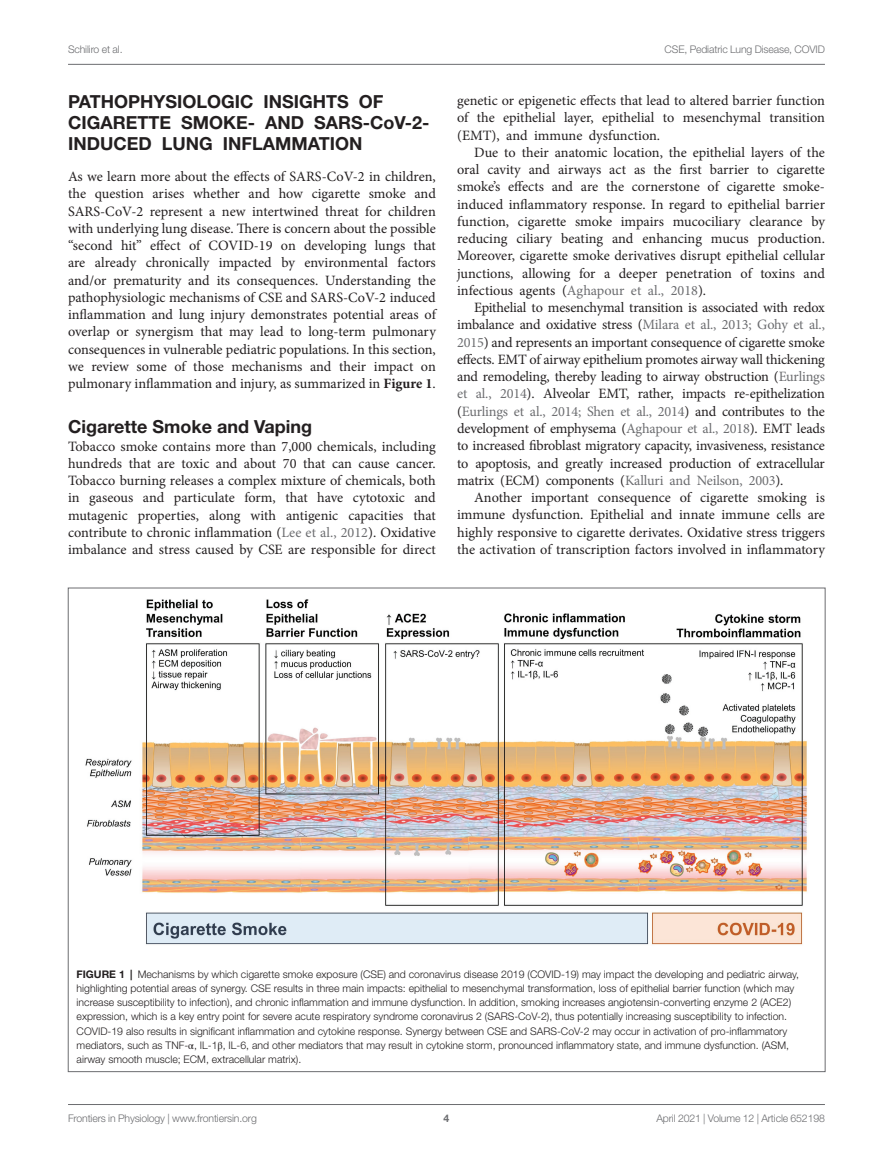
<style>
.page{position:relative;width:893px;height:1170px;background:#fff}
.page>*{position:absolute;margin:0;border:0;box-sizing:border-box;transform-origin:0 0}
.HEAD_1{font:700 18px/21px "Helvetica Neue LT Std";color:#231f20}
.HEAD_2{font:700 18px "Helvetica Neue LT Std";color:#231f20}
.TEXT{font:14.25px/17.2px "Minion Pro";letter-spacing:-.01em;color:#231f20;text-align:justify}
.TEXT_FLUSH{font:14.25px/17.2px "Minion Pro";color:#231f20;text-align:justify}
.FIG_LEG{font:300 10.5px/14.2px "Helvetica Neue LT Std";color:#231f20}
.t1{font:300 10.5px "Helvetica Neue LT Std";letter-spacing:-.015em;color:#6c6d70}
.t2{font:700 10.5px "Helvetica Neue LT Std";color:#6c6d70}
.s1{font-weight:700}
.s2{color:#6c6d70}
.s3{font-family:"STIX General";font-weight:400}
</style>
<div class="page">
<hr style="left:68px;top:64px;width:757px;height:1px;background:#6c6d70">
<hr style="left:68px;top:1104px;width:757px;height:1px;background:#6c6d70">
<img style="left:85px;top:599px;width:722px;height:346px">
<p class="t1" style="left:68px;top:42px;width:56px">Schiliro et al.</p>
<p class="t1" style="left:665px;top:42px;width:162px">CSE, Pediatric Lung Disease, COVID</p>
<p class="HEAD_1" style="left:68px;top:90px;width:363px">PATHOPHYSIOLOGIC INSIGHTS OF<br>CIGARETTE SMOKE‐ AND SARS-CoV-2-<br>INDUCED LUNG INFLAMMATION</p>
<p class="TEXT_FLUSH" style="left:68px;top:168px;width:369px">As we learn more about the effects of SARS-CoV-2 in children, the question arises whether and how cigarette smoke and SARS-CoV-2 represent a new intertwined threat for children with underlying lung disease. There is concern about the possible “second hit” effect of COVID-19 on developing lungs that are already chronically impacted by environmental factors and/or prematurity and its consequences. Understanding the pathophysiologic mechanisms of CSE and SARS-CoV-2 induced inflammation and lung injury demonstrates potential areas of overlap or synergism that may lead to long-term pulmonary consequences in vulnerable pediatric populations. In this section, we review some of those mechanisms and their impact on pulmonary inflammation and injury, as summarized in <span class="s1">Figure 1</span>.</p>
<p class="HEAD_2" style="left:68px;top:415px;width:245px">Cigarette Smoke and Vaping</p>
<p class="TEXT_FLUSH" style="left:68px;top:437px;width:369px">Tobacco smoke contains more than 7,000 chemicals, including hundreds that are toxic and about 70 that can cause cancer.<br>Tobacco burning releases a complex mixture of chemicals, both in gaseous and particulate form, that have cytotoxic and mutagenic properties, along with antigenic capacities that contribute to chronic inflammation (<span class="s2">Lee et al., 2012</span>). Oxidative imbalance and stress caused by CSE are responsible for direct</p>
<p class="TEXT_FLUSH" style="left:457px;top:92px;width:369px">genetic or epigenetic effects that lead to altered barrier function of the epithelial layer, epithelial to mesenchymal transition (EMT), and immune dysfunction.</p>
<p class="TEXT" style="left:457px;top:144px;width:369px;text-indent:17px">Due to their anatomic location, the epithelial layers of the oral cavity and airways act as the first barrier to cigarette smoke’s effects and are the cornerstone of cigarette smoke&shy;induced inflammatory response. In regard to epithelial barrier function, cigarette smoke impairs mucociliary clearance by reducing ciliary beating and enhancing mucus production.<br>Moreover, cigarette smoke derivatives disrupt epithelial cellular junctions, allowing for a deeper penetration of toxins and infectious agents (<span class="s2">Aghapour et al., 2018</span>).</p>
<p class="TEXT" style="left:457px;top:299px;width:369px;text-indent:17px">Epithelial to mesenchymal transition is associated with redox imbalance and oxidative stress (<span class="s2">Milara et al., 2013; Gohy et al., 2015</span>) and represents an important consequence of cigarette smoke effects. EMT of airway epithelium promotes airway wall thickening and remodeling, thereby leading to airway obstruction (<span class="s2">Eurlings et al., 2014</span>). Alveolar EMT, rather, impacts re-epithelization (<span class="s2">Eurlings et al., 2014; Shen et al., 2014</span>) and contributes to the development of emphysema (<span class="s2">Aghapour et al., 2018</span>). EMT leads to increased fibroblast migratory capacity, invasiveness, resistance to apoptosis, and greatly increased production of extracellular matrix (ECM) components (<span class="s2">Kalluri and Neilson, 2003</span>).</p>
<p class="TEXT" style="left:457px;top:489px;width:369px;text-indent:17px">Another important consequence of cigarette smoking is immune dysfunction. Epithelial and innate immune cells are highly responsive to cigarette derivates. Oxidative stress triggers the activation of transcription factors involved in inflammatory</p>
<p class="FIG_LEG" style="left:77px;top:966px;width:724px"><span class="s1">FIGURE 1 |</span> Mechanisms by which cigarette smoke exposure (CSE) and coronavirus disease 2019 (COVID-19) may impact the developing and pediatric airway, highlighting potential areas of synergy. CSE results in three main impacts: epithelial to mesenchymal transformation, loss of epithelial barrier function (which may increase susceptibility to infection), and chronic inflammation and immune dysfunction. In addition, smoking increases angiotensin-converting enzyme 2 (ACE2) expression, which is a key entry point for severe acute respiratory syndrome coronavirus 2 (SARS-CoV-2), thus potentially increasing susceptibility to infection.<br>COVID-19 also results in significant inflammation and cytokine response. Synergy between CSE and SARS-CoV-2 may occur in activation of pro-inflammatory mediators, such as TNF-<span class="s3">α</span>, IL-1<span class="s3">β</span>, IL-6, and other mediators that may result in cytokine storm, pronounced inflammatory state, and immune dysfunction. (ASM, airway smooth muscle; ECM, extracellular matrix).</p>
<p class="t1" style="left:68px;top:1111px;width:190px">Frontiers in Physiology | www.frontiersin.org</p>
<p class="t2" style="left:444px;top:1111px;width:7px">4</p>
<p class="t1" style="left:656px;top:1111px;width:170px">April 2021 | Volume 12 | Article 652198</p>
</div>
